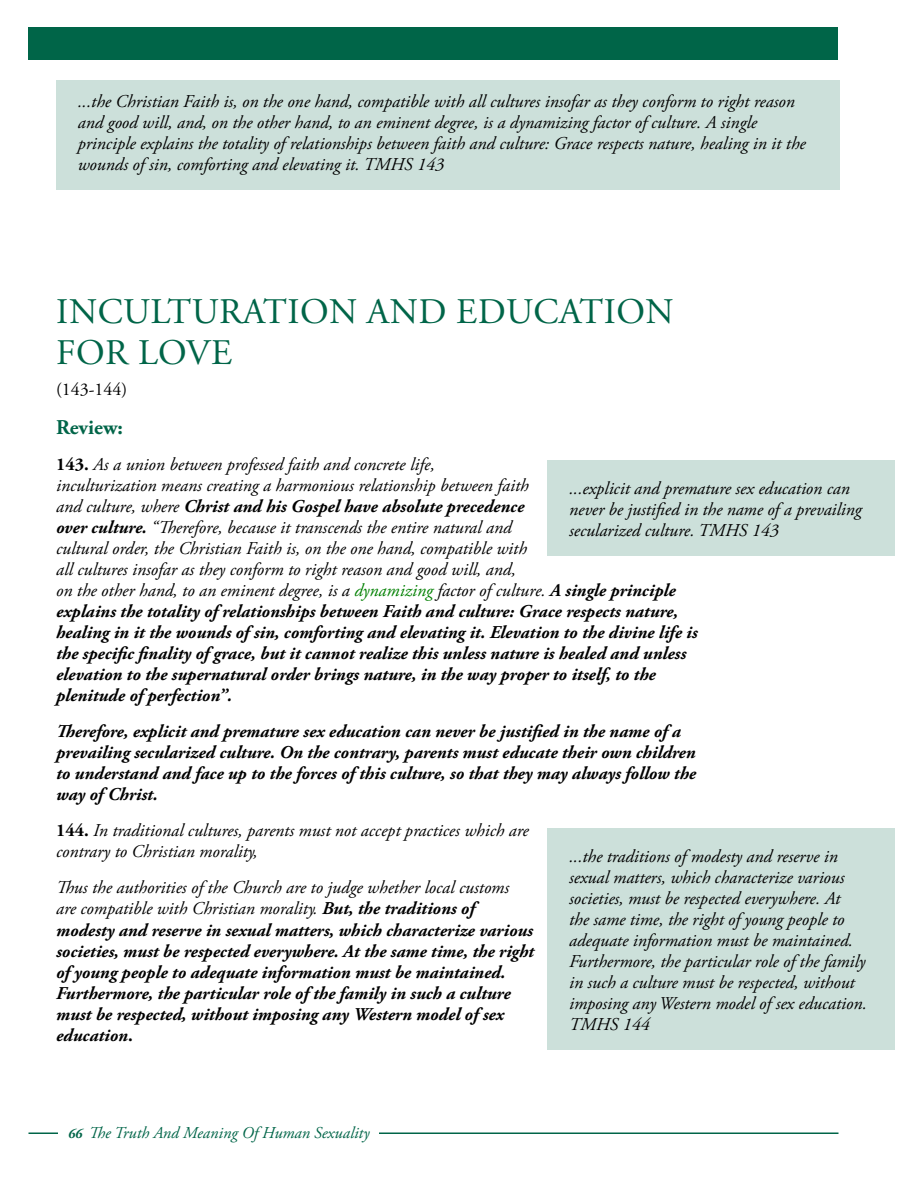
<style>
.page{position:relative;width:918px;height:1188px;background:#fff}
.page>*{position:absolute;margin:0;border:0;box-sizing:border-box;transform-origin:0 0}
.t1{font:36px/40.5px "Adobe Garamond Pro";letter-spacing:.015em;color:#006548}
.t2{font:700 21px "Adobe Garamond Pro";color:#006548}
.t3{font:italic 700 18px/21px "Adobe Garamond Pro";color:#000}
.t4{font:italic 18px/21px "Adobe Garamond Pro";color:#000}
.t5{font:18px "Adobe Garamond Pro";color:#000}
.t6{font:italic 16.5px "Adobe Garamond Pro";color:#006548}
.s1{font-style:normal}
.s2{font-weight:400}
.s3{font-weight:400;color:#008000}
.s4{font-weight:700;font-style:normal}
.s5{font-weight:700;font-size:13.5px}
</style>
<div class="page">
<hr style="left:28px;top:1132px;width:810px;height:2px;background:#006548">
<div style="left:28px;top:27px;width:810px;height:33px;background:#006548"></div>
<div style="left:58px;top:1126px;width:321px;height:23px;background:#fff"></div>
<div style="left:56px;top:81px;width:783px;height:109px;background:#cce0da"></div>
<div style="left:548px;top:460px;width:347px;height:95px;background:#cce0da"></div>
<div style="left:548px;top:828px;width:347px;height:222px;background:#cce0da"></div>
<p class="t4" style="left:78px;top:91px;width:730px">...the Christian Faith is, on the one hand, compatible with all cultures insofar as they conform to right reason and good will, and, on the other hand, to an eminent degree, is a dynamizing factor of culture. A single principle explains the totality of relationships between faith and culture: Grace respects nature, healing in it the wounds of sin, comforting and elevating it. TMHS 143</p>
<h1 class="t1" style="left:56px;top:293px;width:619px">INCULTURATION AND EDUCATION<br>FOR LOVE</h1>
<p class="t5" style="left:56px;top:379px;width:73px">(143-144)</p>
<p class="t2" style="left:56px;top:416px;width:68px">Review:</p>
<p class="t3" style="left:56px;top:455px;width:643px"><span class="s1">143.</span> <span class="s2">As a union between professed faith and concrete life,<br>inculturization means creating a harmonious relationship between faith<br>and culture, where</span> Christ and his Gospel have absolute precedence<br>over culture. <span class="s2">“Therefore, because it transcends the entire natural and<br>cultural order, the Christian Faith is, on the one hand, compatible with<br>all cultures insofar as they conform to right reason and good will, and,<br>on the other hand, to an eminent degree, is a</span> <span class="s3">dynamizing</span> <span class="s2">factor of culture.</span> A single principle explains the totality of relationships between Faith and culture: Grace respects nature, healing in it the wounds of sin, comforting and elevating it. Elevation to the divine life is the specific finality of grace, but it cannot realize this unless nature is healed and unless elevation to the supernatural order brings nature, in the way proper to itself, to the plenitude of perfection”.</p>
<p class="t3" style="left:56px;top:722px;width:642px">Therefore, explicit and premature sex education can never be justified in the name of a prevailing secularized culture. On the contrary, parents must educate their own children to understand and face up to the forces of this culture, so that they may always follow the way of Christ.</p>
<p class="t4" style="left:56px;top:821px;width:474px"><span class="s4">144.</span> In traditional cultures, parents must not accept practices which are contrary to Christian morality,</p>
<p class="t3" style="left:56px;top:878px;width:480px"><span class="s2">Thus the authorities of the Church are to judge whether local customs<br>are compatible with Christian morality.</span> But, the traditions of modesty and reserve in sexual matters, which characterize various societies, must be respected everywhere. At the same time, the right of young people to adequate information must be maintained.<br>Furthermore, the particular role of the family in such a culture must be respected, without imposing any Western model of sex education<span class="s1">.</span></p>
<p class="t4" style="left:569px;top:478px;width:294px">...explicit and premature sex education can never be justified in the name of a prevailing secularized culture. TMHS 143</p>
<p class="t4" style="left:569px;top:846px;width:299px">...the traditions of modesty and reserve in sexual matters, which characterize various societies, must be respected everywhere. At<br>the same time, the right of young people to adequate information must be maintained.<br>Furthermore, the particular role of the family in such a culture must be respected, without imposing any Western model of sex education.<br>TMHS 144</p>
<p class="t6" style="left:68px;top:1123px;width:303px"><span class="s5">66</span> The Truth And Meaning Of Human Sexuality</p>
</div>
